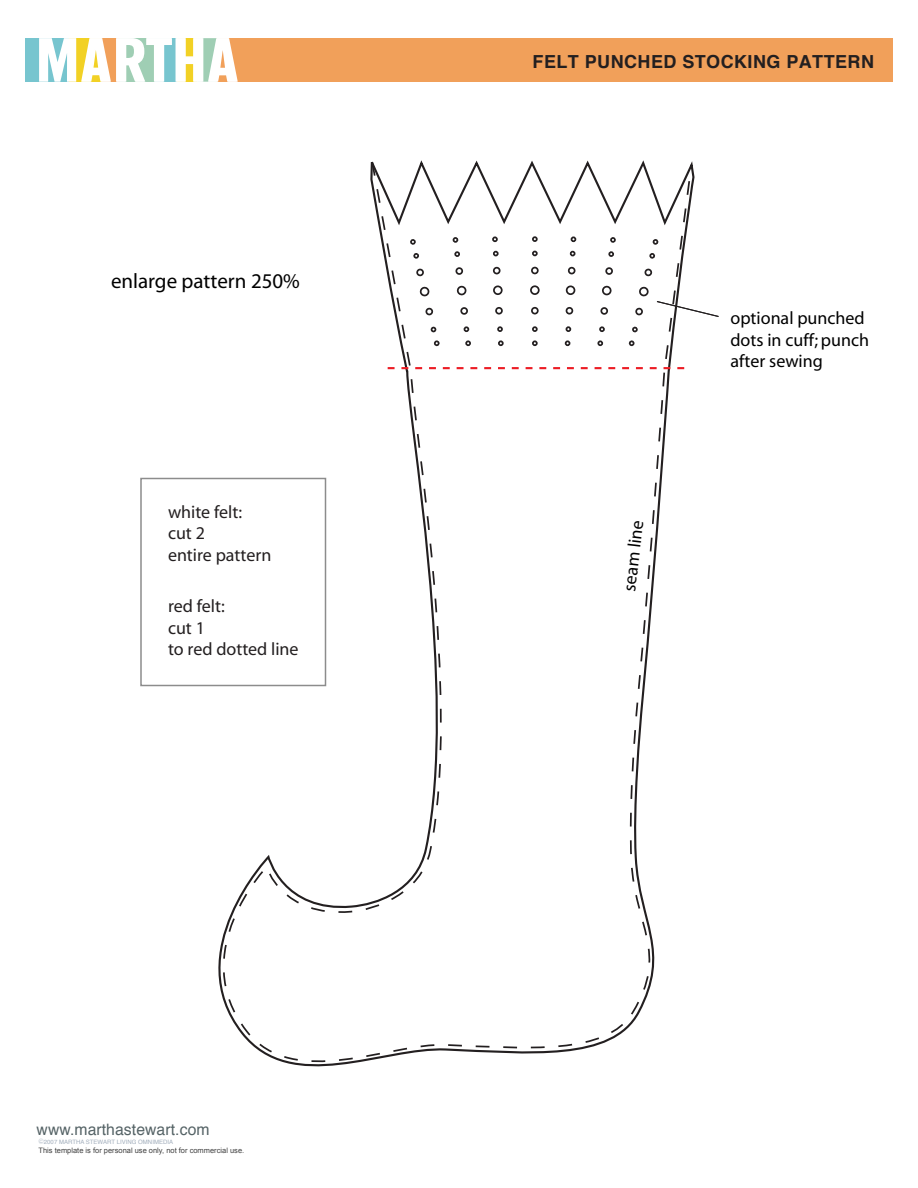
<style>
.page{position:relative;width:918px;height:1188px;background:#fff}
.page>*{position:absolute;margin:0;border:0;box-sizing:border-box;transform-origin:0 0}
.t1{font:21px "Myriad";color:#000}
.t2{font:18px/21.6px "Myriad";color:#231f20}
.t3{font:18px/21.6px "Myriad";color:#000}
.t4{font:700 18px "Helvetica";letter-spacing:.025em;color:#231f20}
.t5{font:15.75px "Helvetica";letter-spacing:.005em;color:#556366}
.t6{font:7.5px "Arial";color:rgb(0 0 0/.75)}
.t7{font:6px "Helvetica";letter-spacing:.005em;color:#a2aebc}
.s1{font-size:4.5px}
</style>
<div class="page">
<svg style="left:185px;top:160px;width:508px;height:907px"></svg>
<div style="left:531px;top:286px;width:8px;height:8px;background:#fff;border-radius:50%"></div>
<div style="left:530px;top:285px;width:10px;height:10px;border:2px solid #231f20;border-radius:50%"></div>
<div style="left:531px;top:267px;width:8px;height:7px;border:2px solid #231f20;border-radius:50%"></div>
<div style="left:531px;top:307px;width:8px;height:7px;border:2px solid #231f20;border-radius:50%"></div>
<svg style="left:532px;top:251px;width:6px;height:5px"></svg>
<svg style="left:532px;top:236px;width:6px;height:6px"></svg>
<svg style="left:532px;top:326px;width:6px;height:6px"></svg>
<svg style="left:532px;top:340px;width:6px;height:6px"></svg>
<div style="left:494px;top:286px;width:8px;height:8px;background:#fff;border-radius:50%"></div>
<div style="left:493px;top:285px;width:10px;height:10px;border:2px solid #231f20;border-radius:50%"></div>
<div style="left:493px;top:267px;width:8px;height:8px;border:2px solid #231f20;border-radius:50%"></div>
<div style="left:495px;top:307px;width:8px;height:8px;border:2px solid #231f20;border-radius:50%"></div>
<svg style="left:493px;top:251px;width:6px;height:5px"></svg>
<svg style="left:492px;top:236px;width:6px;height:6px"></svg>
<svg style="left:497px;top:326px;width:6px;height:6px"></svg>
<svg style="left:498px;top:340px;width:6px;height:6px"></svg>
<div style="left:458px;top:286px;width:8px;height:9px;background:#fff;border-radius:50%"></div>
<div style="left:457px;top:286px;width:10px;height:10px;border:2px solid #231f20;border-radius:50%"></div>
<div style="left:455px;top:267px;width:8px;height:8px;border:2px solid #231f20;border-radius:50%"></div>
<div style="left:460px;top:307px;width:8px;height:8px;border:2px solid #231f20;border-radius:50%"></div>
<svg style="left:454px;top:251px;width:6px;height:6px"></svg>
<svg style="left:453px;top:237px;width:5px;height:6px"></svg>
<svg style="left:463px;top:326px;width:6px;height:6px"></svg>
<svg style="left:465px;top:340px;width:6px;height:6px"></svg>
<svg style="left:420px;top:287px;width:10px;height:10px"></svg>
<div style="left:417px;top:269px;width:6px;height:7px;background:#fff;border-radius:3px"></div>
<div style="left:416px;top:268px;width:8px;height:9px;border:2px solid #231f20;border-radius:3px"></div>
<div style="left:426px;top:308px;width:7px;height:7px;background:#fff;border-radius:3px"></div>
<div style="left:425px;top:307px;width:8px;height:9px;border:2px solid #231f20;border-radius:3px"></div>
<svg style="left:413px;top:253px;width:6px;height:6px"></svg>
<svg style="left:410px;top:239px;width:6px;height:6px"></svg>
<svg style="left:431px;top:327px;width:6px;height:6px"></svg>
<svg style="left:434px;top:340px;width:6px;height:6px"></svg>
<div style="left:567px;top:286px;width:8px;height:8px;background:#fff;border-radius:50%"></div>
<div style="left:566px;top:285px;width:9px;height:10px;border:2px solid #231f20;border-radius:50%"></div>
<div style="left:568px;top:267px;width:8px;height:8px;border:2px solid #231f20;border-radius:50%"></div>
<div style="left:566px;top:307px;width:7px;height:8px;border:2px solid #231f20;border-radius:50%"></div>
<svg style="left:570px;top:251px;width:6px;height:5px"></svg>
<svg style="left:571px;top:236px;width:5px;height:6px"></svg>
<svg style="left:566px;top:326px;width:5px;height:6px"></svg>
<svg style="left:565px;top:340px;width:5px;height:6px"></svg>
<div style="left:603px;top:286px;width:8px;height:9px;background:#fff;border-radius:50%"></div>
<div style="left:602px;top:286px;width:10px;height:10px;border:2px solid #231f20;border-radius:50%"></div>
<div style="left:605px;top:267px;width:8px;height:8px;border:2px solid #231f20;border-radius:50%"></div>
<div style="left:600px;top:307px;width:8px;height:8px;border:2px solid #231f20;border-radius:50%"></div>
<svg style="left:608px;top:251px;width:6px;height:6px"></svg>
<svg style="left:610px;top:237px;width:6px;height:6px"></svg>
<svg style="left:599px;top:326px;width:6px;height:6px"></svg>
<svg style="left:597px;top:340px;width:6px;height:6px"></svg>
<svg style="left:638px;top:287px;width:11px;height:10px"></svg>
<div style="left:645px;top:269px;width:7px;height:7px;background:#fff;border-radius:3px"></div>
<div style="left:644px;top:268px;width:8px;height:9px;border:2px solid #231f20;border-radius:3px"></div>
<div style="left:636px;top:308px;width:6px;height:7px;background:#fff;border-radius:3px"></div>
<div style="left:635px;top:307px;width:8px;height:9px;border:2px solid #231f20;border-radius:3px"></div>
<svg style="left:649px;top:253px;width:6px;height:6px"></svg>
<div style="left:652px;top:239px;width:7px;height:6px;border:2px solid #231f20;border-radius:50%"></div>
<svg style="left:632px;top:327px;width:6px;height:6px"></svg>
<svg style="left:629px;top:340px;width:6px;height:6px"></svg>
<svg style="left:656px;top:300px;width:63px;height:18px"></svg>
<div style="left:140px;top:478px;width:186px;height:208px;border:2px solid #8c8c8c"></div>
<div style="left:25px;top:38px;width:46px;height:44px;background:#77c5cf"></div>
<div style="left:217px;top:38px;width:676px;height:44px;background:#f1a05a"></div>
<svg style="left:39px;top:38px;width:199px;height:44px"></svg>
<svg style="left:39px;top:1138px;width:5px;height:6px"></svg>
<p class="t1" style="left:111px;top:271px;width:190px">enlarge pattern 250%</p>
<p class="t2" style="left:168px;top:502px;width:105px">white felt:<br>cut 2<br>entire pattern</p>
<p class="t2" style="left:168px;top:596px;width:132px">red felt:<br>cut 1<br>to red dotted line</p>
<p class="t5" style="left:37px;top:1116px;width:175px">www.marthastewart.com</p>
<p class="t6" style="left:39px;top:1146px;width:207px">This template is for personal use only, not for commercial use.</p>
<p class="t7" style="left:40px;top:1136px;width:135px"><span class="s1">C</span> 2007 MARTHA STEWART LIVING OMNIMEDIA</p>
<p class="t4" style="left:533px;top:45px;width:343px">FELT PUNCHED STOCKING PATTERN</p>
<p class="t3" style="left:619px;top:590px;width:73px;rotate:-83deg">seam line</p>
<p class="t3" style="left:730px;top:308px;width:140px">optional punched dots in cuff; punch after sewing</p>
</div>
